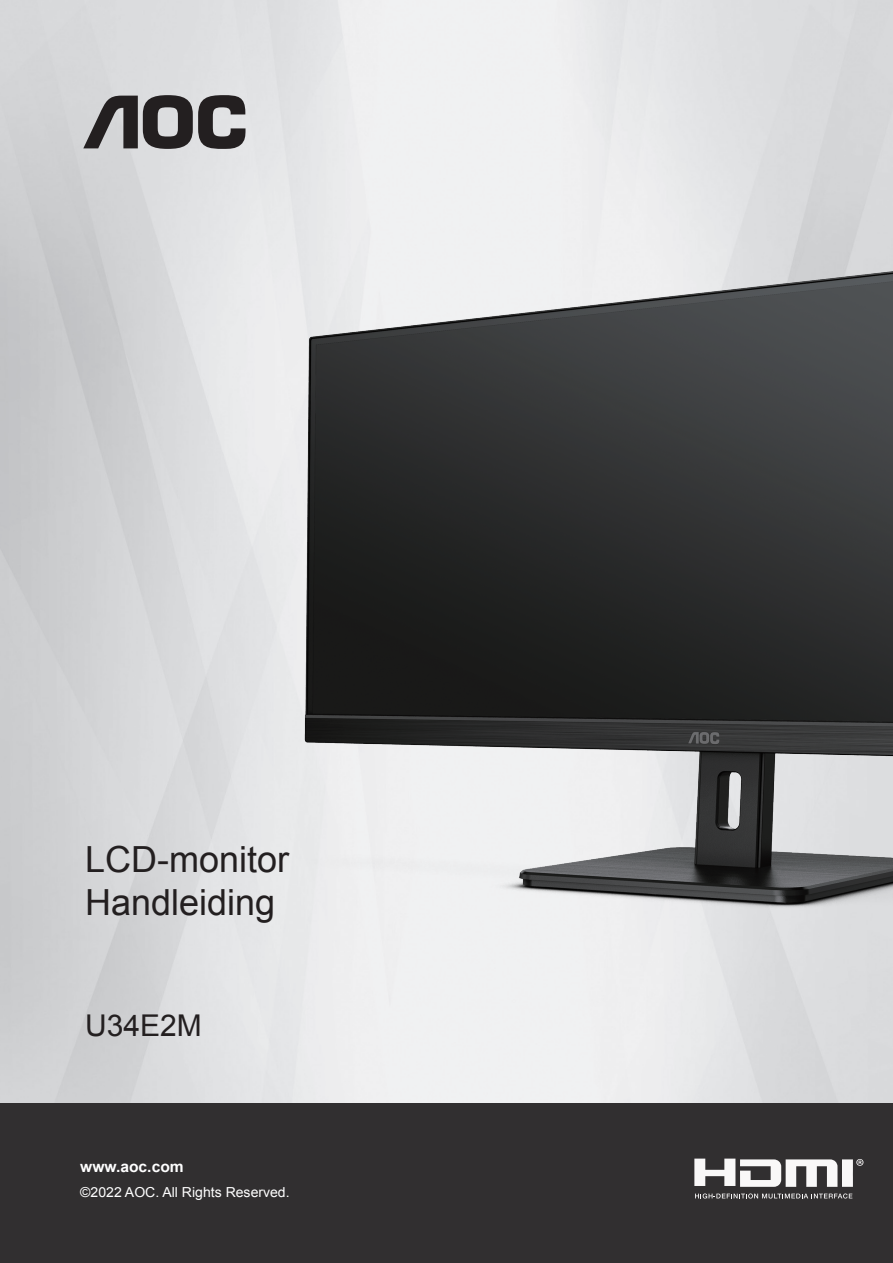
<style>
.page{position:relative;width:893px;height:1263px;background:#fff}
.page>*{position:absolute;margin:0;border:0;box-sizing:border-box;transform-origin:0 0}
.无间隔{font:36px "Arial";color:#231f20}
.t1{font:30px "Arial";color:#231f20}
.t2{font:700 15.3px "Arial";color:#fff}
.t3{font:13.8px "Arial";color:#fff}
</style>
<div class="page">
<img style="left:0;top:0;width:893px;height:1104px">
<svg style="left:83px;top:95px;width:162px;height:54px;background:#716f70"></svg>
<div style="left:0;top:1104px;width:893px;height:159px;background:#312f30"></div>
<img style="left:299px;top:235px;width:594px;height:694px">
<svg style="left:695px;top:1193px;width:157px;height:5px"></svg>
<svg style="left:694px;top:1158px;width:169px;height:29px"></svg>
<p class="无间隔" style="left:85px;top:835px;width:206px">LCD-monitor</p>
<p class="无间隔" style="left:85px;top:879px;width:192px">Handleiding</p>
<p class="t1" style="left:85px;top:1005px;width:118px">U34E2M</p>
<p class="t2" style="left:80px;top:1156px;width:105px">www.aoc.com</p>
<p class="t3" style="left:80px;top:1183px;width:211px">©2022 AOC. All Rights Reserved.</p>
</div>
